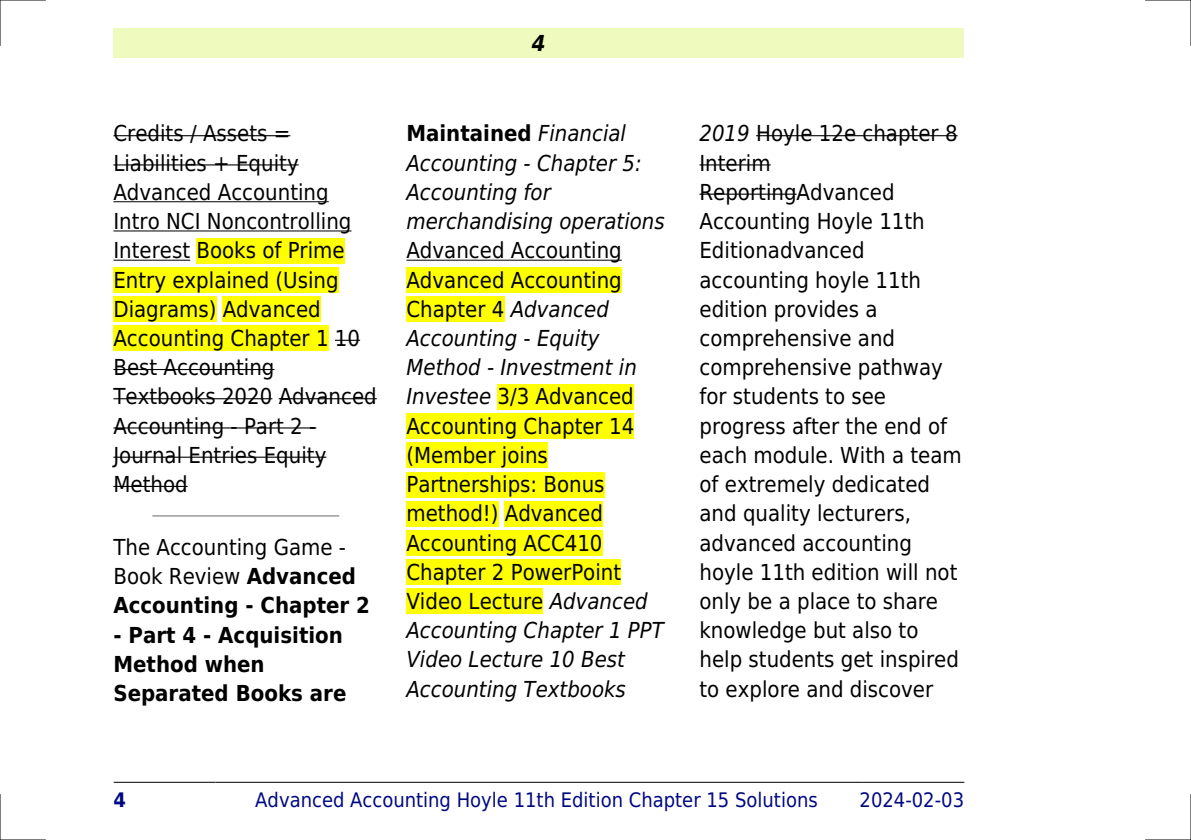
<style>
.page{position:relative;width:1191px;height:840px;background:#fff}
.page>*{position:absolute;margin:0;border:0;box-sizing:border-box;transform-origin:0 0}
.t1{font:22px/29.2px "DejaVu Sans Condensed";color:#000}
.t2{font:italic 22px/29.2px "DejaVu Sans Condensed";color:#000}
.t3{font:700 22px/29.2px "DejaVu Sans Condensed";color:#000}
.t4{font:italic 700 22px "DejaVu Sans Condensed";color:#000}
.t5{font:20px "DejaVu Sans Condensed";color:#000880}
.t6{font:700 20px "DejaVu Sans Condensed";color:#000880}
.s1{font-weight:700}
.s2{font-weight:700;font-style:normal}
.s3{font-style:italic}
</style>
<div class="page">
<div style="left:113px;top:28px;width:851px;height:30px;background:#effbbe"></div>
<hr style="left:114px;top:781px;width:101px;height:1px;background:#000">
<hr style="left:216px;top:781px;width:641px;height:1px;background:#000">
<hr style="left:857px;top:781px;width:107px;height:1px;background:#000">
<hr style="left:113px;top:135px;width:177px;height:1px;background:#000">
<hr style="left:113px;top:164px;width:186px;height:1px;background:#000">
<hr style="left:113px;top:201px;width:216px;height:1px;background:#000">
<hr style="left:113px;top:230px;width:238px;height:1px;background:#000">
<hr style="left:113px;top:259px;width:77px;height:1px;background:#000">
<div style="left:196px;top:238px;width:149px;height:25px;background:#ff0"></div>
<div style="left:113px;top:267px;width:226px;height:25px;background:#ff0"></div>
<div style="left:113px;top:296px;width:103px;height:26px;background:#ff0"></div>
<div style="left:223px;top:296px;width:98px;height:26px;background:#ff0"></div>
<div style="left:113px;top:325px;width:216px;height:26px;background:#ff0"></div>
<svg style="left:335px;top:339px;width:25px;height:1px"></svg>
<hr style="left:113px;top:369px;width:161px;height:1px;background:#000">
<hr style="left:113px;top:398px;width:159px;height:1px;background:#000">
<hr style="left:279px;top:398px;width:98px;height:1px;background:#000">
<hr style="left:113px;top:427px;width:203px;height:1px;background:#000">
<hr style="left:113px;top:456px;width:213px;height:1px;background:#000">
<hr style="left:113px;top:485px;width:75px;height:1px;background:#000">
<hr style="left:153px;top:515px;width:185px;height:1px;background:#999">
<hr style="left:406px;top:259px;width:216px;height:1px;background:#000">
<div style="left:406px;top:267px;width:216px;height:25px;background:#ff0"></div>
<div style="left:406px;top:296px;width:98px;height:26px;background:#ff0"></div>
<div style="left:497px;top:384px;width:137px;height:25px;background:#ff0"></div>
<div style="left:406px;top:413px;width:228px;height:25px;background:#ff0"></div>
<div style="left:406px;top:442px;width:142px;height:26px;background:#ff0"></div>
<div style="left:406px;top:471px;width:198px;height:26px;background:#ff0"></div>
<div style="left:406px;top:500px;width:92px;height:26px;background:#ff0"></div>
<div style="left:505px;top:500px;width:98px;height:26px;background:#ff0"></div>
<div style="left:406px;top:530px;width:196px;height:25px;background:#ff0"></div>
<div style="left:406px;top:559px;width:215px;height:25px;background:#ff0"></div>
<div style="left:406px;top:588px;width:137px;height:26px;background:#ff0"></div>
<hr style="left:756px;top:135px;width:201px;height:1px;background:#000">
<hr style="left:699px;top:164px;width:71px;height:1px;background:#000">
<hr style="left:699px;top:193px;width:97px;height:2px;background:#000">
<hr style="left:0;top:0;width:45px;height:1px;background:#000">
<hr style="left:1145px;top:0;width:46px;height:1px;background:#000">
<hr style="left:0;top:839px;width:45px;height:1px;background:#000">
<hr style="left:1145px;top:839px;width:46px;height:1px;background:#000">
<hr style="left:0;top:0;width:1px;height:45px;background:#000">
<hr style="left:0;top:794px;width:1px;height:45px;background:#000">
<hr style="left:1190px;top:0;width:1px;height:45px;background:#000">
<hr style="left:1190px;top:794px;width:1px;height:45px;background:#000">
<p class="t1" style="left:113px;top:119px;width:265px">Credits / Assets =<br>Liabilities + Equity<br>Advanced Accounting<br>Intro NCI Noncontrolling<br>Interest Books of Prime<br>Entry explained (Using<br>Diagrams) Advanced<br>Accounting Chapter 1 10<br>Best Accounting<br>Textbooks 2020 Advanced<br>Accounting - Part 2 -<br>Journal Entries Equity<br>Method</p>
<p class="t1" style="left:113px;top:532px;width:258px">The Accounting Game -<br>Book Review <span class="s1">Advanced<br>Accounting - Chapter 2</span></p>
<p class="t3" style="left:113px;top:620px;width:234px">- Part 4 - Acquisition<br>Method when<br>Separated Books are</p>
<p class="t4" style="left:532px;top:30px;width:15px">4</p>
<p class="t2" style="left:406px;top:119px;width:260px"><span class="s2">Maintained</span> Financial<br>Accounting - Chapter 5:<br>Accounting for merchandising operations</p>
<p class="t1" style="left:406px;top:236px;width:259px">Advanced Accounting<br>Advanced Accounting<br>Chapter 4 <span class="s3">Advanced<br>Accounting - Equity<br>Method - Investment in<br>Investee</span> 3/3 Advanced<br>Accounting Chapter 14 (Member joins<br>Partnerships: Bonus method!) Advanced<br>Accounting ACC410<br>Chapter 2 PowerPoint<br>Video Lecture <span class="s3">Advanced<br>Accounting Chapter 1 PPT<br>Video Lecture 10 Best<br>Accounting Textbooks</span></p>
<p class="t1" style="left:699px;top:119px;width:264px"><span class="s3">2019</span> Hoyle 12e chapter 8<br>Interim<br>ReportingAdvanced<br>Accounting Hoyle 11th<br>Editionadvanced accounting hoyle 11th edition provides a comprehensive and comprehensive pathway for students to see progress after the end of each module. With a team of extremely dedicated and quality lecturers, advanced accounting hoyle 11th edition will not only be a place to share knowledge but also to help students get inspired to explore and discover</p>
<p class="t6" style="left:113px;top:787px;width:14px">4</p>
<p class="t5" style="left:255px;top:787px;width:564px">Advanced Accounting Hoyle 11th Edition Chapter 15 Solutions</p>
<p class="t5" style="left:859px;top:787px;width:106px">2024-02-03</p>
</div>
